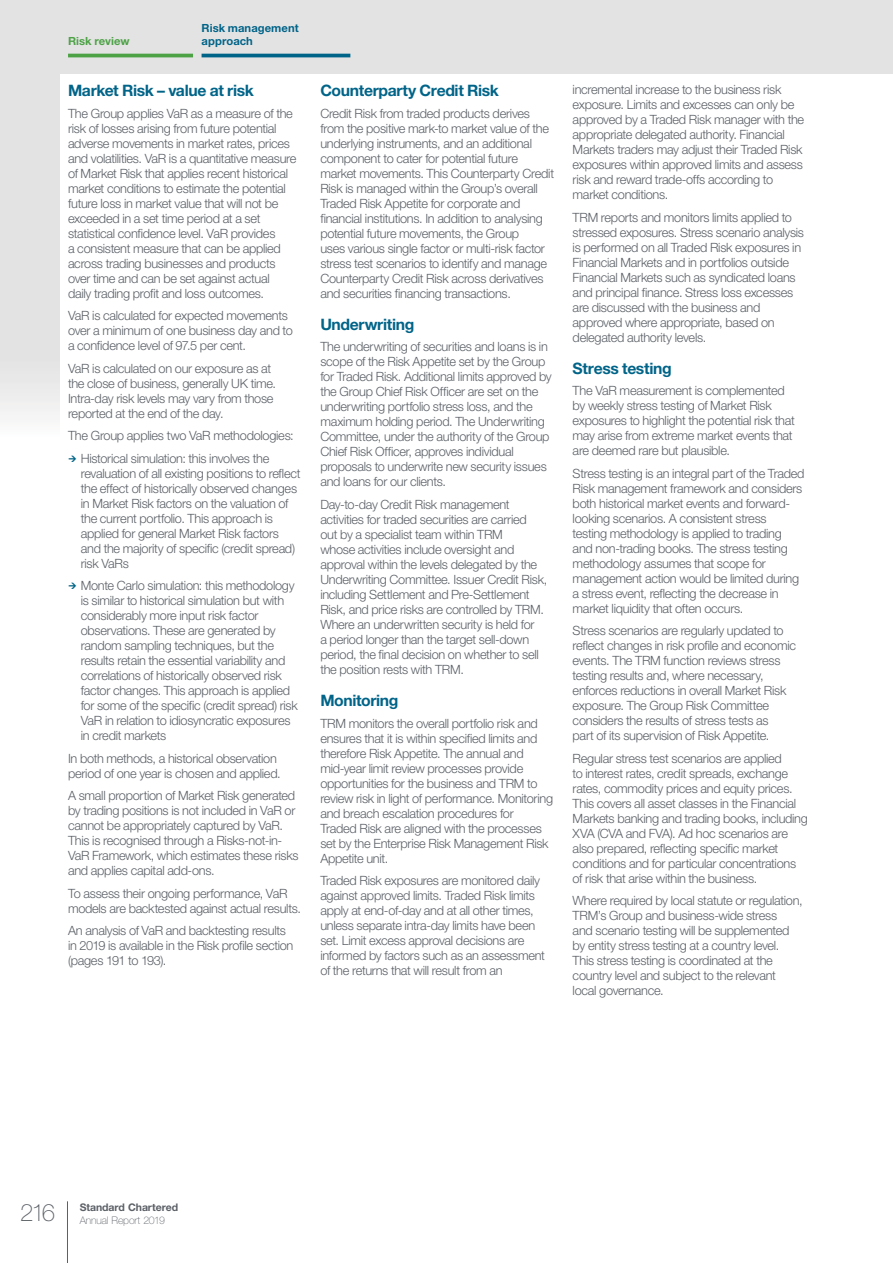
<style>
.page{position:relative;width:893px;height:1263px;background:#fff}
.page>*{position:absolute;margin:0;border:0;box-sizing:border-box;transform-origin:0 0}
.t1{font:100 24px "Helvetica Neue LT Std";color:#5b6066}
.t2{font:700 15.75px "Helvetica Neue LT Std";letter-spacing:-.025em;color:#006488}
.t3{font:300 12.75px/15px "Helvetica Neue LT Std";letter-spacing:-.02em;color:#5b6066}
.t4{font:700 11.25px/12.8px "Helvetica Neue LT Std";letter-spacing:.005em;color:#006488}
.t5{font:700 11.25px "Helvetica Neue LT Std";letter-spacing:.005em;color:#4da246}
.t6{font:700 10.5px "Helvetica Neue LT Std";letter-spacing:-.005em;color:#5b6066}
.t7{font:100 10.5px "Helvetica Neue LT Std";letter-spacing:-.015em;color:#5b6066}
</style>
<div class="page">
<hr style="left:67px;top:1201px;width:1px;height:62px;background:#5b6066">
<div style="left:0;top:0;width:893px;height:561px;background:linear-gradient(to bottom,#dcdbdc,#fcfcfc)"></div>
<hr style="left:68px;top:54px;width:125px;height:3px;background:#4da246">
<hr style="left:202px;top:54px;width:148px;height:3px;background:#006488">
<div style="left:61px;top:74px;width:832px;height:1104px;background:#fff"></div>
<p class="t4" style="left:202px;top:23px;width:99px">Risk management approach</p>
<p class="t2" style="left:68px;top:85px;width:187px">Market Risk – value at risk</p>
<p class="t3" style="left:68px;top:107px;width:230px">The Group applies VaR as a measure of the risk of losses arising from future potential adverse movements in market rates, prices and volatilities. VaR is a quantitative measure of Market Risk that applies recent historical market conditions to estimate the potential future loss in market value that will not be exceeded in a set time period at a set statistical confidence level. VaR provides<br>a consistent measure that can be applied across trading businesses and products over time and can be set against actual<br>daily trading profit and loss outcomes.</p>
<p class="t3" style="left:68px;top:310px;width:226px">VaR is calculated for expected movements over a minimum of one business day and to a confidence level of 97.5 per cent.</p>
<p class="t3" style="left:68px;top:362px;width:210px">VaR is calculated on our exposure as at the close of business, generally UK time.<br>Intra-day risk levels may vary from those reported at the end of the day.</p>
<p class="t3" style="left:81px;top:426px;width:214px;line-height:22.5px;text-indent:-13px">The Group applies two VaR methodologies:<br>Historical simulation: this involves the</p>
<p class="t3" style="left:81px;top:467px;width:221px">revaluation of all existing positions to reflect the effect of historically observed changes in Market Risk factors on the valuation of the current portfolio. This approach is applied for general Market Risk factors and the majority of specific (credit spread) risk VaRs</p>
<p class="t3" style="left:81px;top:580px;width:219px">Monte Carlo simulation: this methodology is similar to historical simulation but with considerably more input risk factor observations. These are generated by random sampling techniques, but the results retain the essential variability and correlations of historically observed risk factor changes. This approach is applied for some of the specific (credit spread) risk VaR in relation to idiosyncratic exposures in credit markets</p>
<p class="t3" style="left:68px;top:752px;width:214px">In both methods, a historical observation period of one year is chosen and applied.</p>
<p class="t3" style="left:68px;top:790px;width:232px">A small proportion of Market Risk generated by trading positions is not included in VaR or cannot be appropriately captured by VaR.<br>This is recognised through a Risks-not-in-VaR Framework, which estimates these risks and applies capital add-ons.</p>
<p class="t3" style="left:68px;top:887px;width:234px">To assess their ongoing performance, VaR models are backtested against actual results.</p>
<p class="t3" style="left:68px;top:925px;width:227px">An analysis of VaR and backtesting results in 2019 is available in the Risk profile section (pages 191 to 193).</p>
<p class="t5" style="left:68px;top:37px;width:63px">Risk review</p>
<p class="t2" style="left:320px;top:85px;width:180px">Counterparty Credit Risk</p>
<p class="t3" style="left:320px;top:107px;width:235px">Credit Risk from traded products derives from the positive mark-to market value of the underlying instruments, and an additional component to cater for potential future market movements. This Counterparty Credit Risk is managed within the Group’s overall Traded Risk Appetite for corporate and financial institutions. In addition to analysing potential future movements, the Group<br>uses various single factor or multi-risk factor stress test scenarios to identify and manage Counterparty Credit Risk across derivatives and securities financing transactions.</p>
<p class="t2" style="left:320px;top:319px;width:96px">Underwriting</p>
<p class="t3" style="left:320px;top:341px;width:233px">The underwriting of securities and loans is in scope of the Risk Appetite set by the Group for Traded Risk. Additional limits approved by the Group Chief Risk Officer are set on the underwriting portfolio stress loss, and the maximum holding period. The Underwriting Committee, under the authority of the Group Chief Risk Officer , approves individual proposals to underwrite new security issues and loans for our clients.</p>
<p class="t3" style="left:320px;top:498px;width:228px">Day-to-day Credit Risk management activities for traded securities are carried<br>out by a specialist team within TRM<br>whose activities include oversight and approval within the levels delegated by the Underwriting Committee. Issuer Credit Risk, including Settlement and Pre-Settlement Risk, and price risks are controlled by TRM.<br>Where an underwritten security is held for<br>a period longer than the target sell-down period, the final decision on whether to sell the position rests with TRM.</p>
<p class="t2" style="left:320px;top:695px;width:80px">Monitoring</p>
<p class="t3" style="left:320px;top:717px;width:234px">TRM monitors the overall portfolio risk and ensures that it is within specified limits and therefore Risk Appetite. The annual and mid-year limit review processes provide opportunities for the business and TRM to review risk in light of performance. Monitoring and breach escalation procedures for Traded Risk are aligned with the processes set by the Enterprise Risk Management Risk Appetite unit.</p>
<p class="t3" style="left:320px;top:874px;width:226px">Traded Risk exposures are monitored daily against approved limits. Traded Risk limits apply at end-of-day and at all other times, unless separate intra-day limits have been set. Limit excess approval decisions are informed by factors such as an assessment of the returns that will result from an</p>
<p class="t3" style="left:573px;top:84px;width:233px">incremental increase to the business risk exposure. Limits and excesses can only be approved by a Traded Risk manager with the appropriate delegated authority. Financial Markets traders may adjust their Traded Risk exposures within approved limits and assess risk and reward trade-offs according to market conditions.</p>
<p class="t3" style="left:573px;top:211px;width:233px">TRM reports and monitors limits applied to stressed exposures. Stress scenario analysis is performed on all Traded Risk exposures in Financial Markets and in portfolios outside Financial Markets such as syndicated loans and principal finance. Stress loss excesses are discussed with the business and approved where appropriate, based on delegated authority levels.</p>
<p class="t2" style="left:573px;top:363px;width:101px">Stress testing</p>
<p class="t3" style="left:573px;top:385px;width:224px">The VaR measurement is complemented by weekly stress testing of Market Risk exposures to highlight the potential risk that may arise from extreme market events that are deemed rare but plausible.</p>
<p class="t3" style="left:573px;top:467px;width:233px">Stress testing is an integral part of the Traded Risk management framework and considers both historical market events and forward&shy;looking scenarios. A consistent stress<br>testing methodology is applied to trading and non-trading books. The stress testing methodology assumes that scope for management action would be limited during a stress event, reflecting the decrease in market liquidity that often occurs.</p>
<p class="t3" style="left:573px;top:625px;width:225px">Stress scenarios are regularly updated to reflect changes in risk profile and economic events. The TRM function reviews stress testing results and, where necessary, enforces reductions in overall Market Risk exposure. The Group Risk Committee considers the results of stress tests as<br>part of its supervision of Risk Appetite.</p>
<p class="t3" style="left:573px;top:752px;width:237px">Regular stress test scenarios are applied<br>to interest rates, credit spreads, exchange rates, commodity prices and equity prices.<br>This covers all asset classes in the Financial Markets banking and trading books, including XVA (CVA and FVA). Ad hoc scenarios are also prepared, reflecting specific market conditions and for particular concentrations of risk that arise within the business.</p>
<p class="t3" style="left:573px;top:895px;width:231px">Where required by local statute or regulation, TRM’s Group and business-wide stress<br>and scenario testing will be supplemented by entity stress testing at a country level.<br>This stress testing is coordinated at the country level and subject to the relevant local governance.</p>
<h1 class="t1" style="left:20px;top:1203px;width:37px">216</h1>
<p class="t6" style="left:80px;top:1203px;width:100px">Standard Chartered</p>
<p class="t7" style="left:80px;top:1217px;width:87px">Annual Report 2019</p>
</div>
